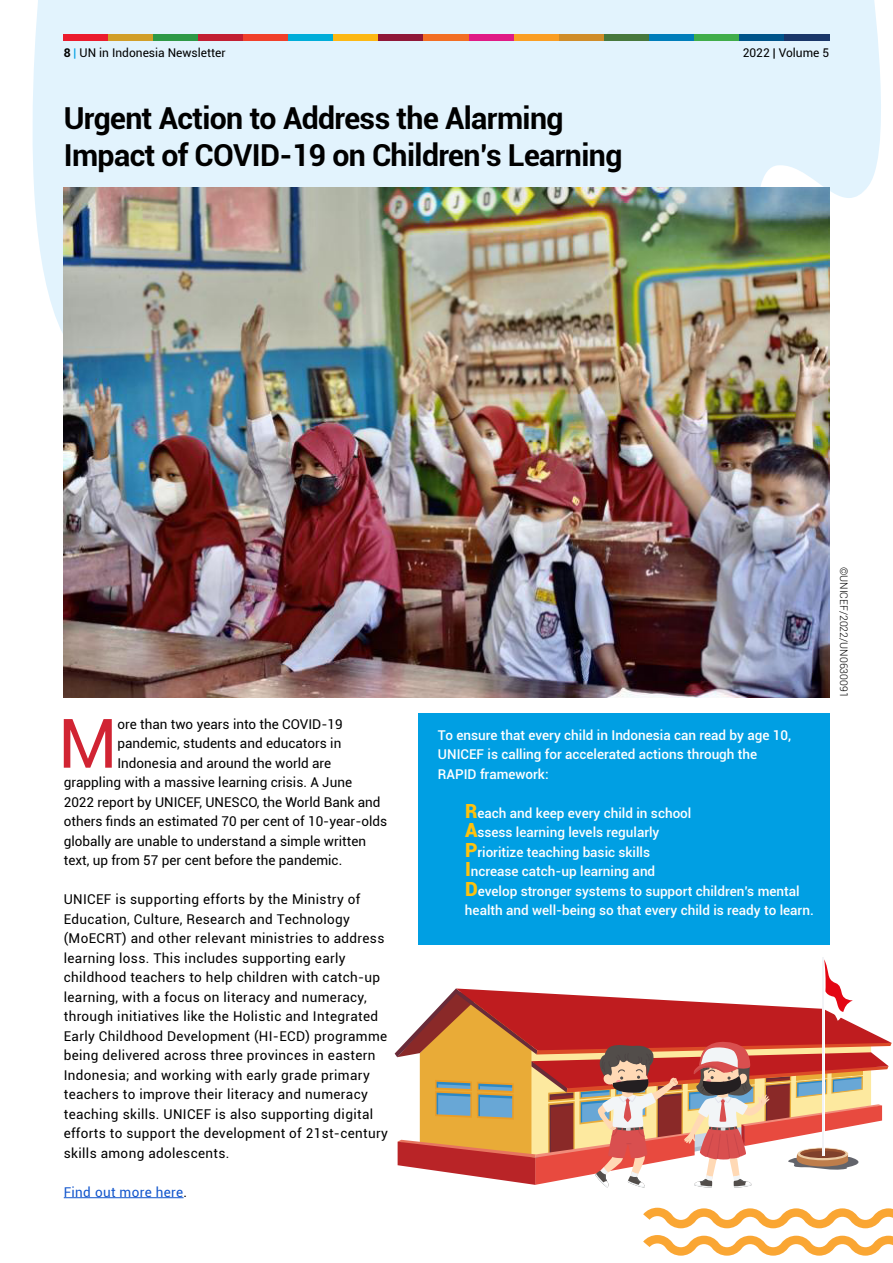
<style>
.page{position:relative;width:893px;height:1263px;background:#fff}
.page>*{position:absolute;margin:0;border:0;box-sizing:border-box;transform-origin:0 0}
.t1{font:68.4px "Roboto";color:#d12433}
.t2{font:700 30.3px/37px "Roboto";letter-spacing:-.02em;color:#000}
.t3{font:13.5px/19.5px "Roboto";letter-spacing:.025em;color:#000}
.t4{font:500 13.5px/19.5px "Roboto";color:#fff}
.t5{font:13.5px "Roboto";color:#000}
.t6{font:13.5px "Roboto";letter-spacing:.025em;color:#15c}
.t7{font:12px "Roboto";color:#000}
.t8{font:300 10.5px "Roboto";color:#000}
.s1{font-weight:700}
.s2{color:#009fe3}
.s3{color:#000}
.s4{font-weight:900;font-size:19.5px;color:#ffc20d}
</style>
<div class="page">
<svg style="left:32px;top:0;width:849px;height:478px;background:#e4f3fb"></svg>
<div style="left:64px;top:34px;width:45px;height:6px;background:#eb1c2e"></div>
<div style="left:109px;top:34px;width:45px;height:6px;background:#d19e29"></div>
<div style="left:154px;top:34px;width:45px;height:6px;background:#2e9947"></div>
<div style="left:199px;top:34px;width:45px;height:6px;background:#c21f33"></div>
<div style="left:244px;top:34px;width:45px;height:6px;background:#f0402b"></div>
<div style="left:289px;top:34px;width:45px;height:6px;background:#00add9"></div>
<div style="left:334px;top:34px;width:45px;height:6px;background:#fcb814"></div>
<div style="left:379px;top:34px;width:45px;height:6px;background:#8f1738"></div>
<div style="left:424px;top:34px;width:45px;height:6px;background:#f26e24"></div>
<div style="left:469px;top:34px;width:45px;height:6px;background:#e01a85"></div>
<div style="left:514px;top:34px;width:45px;height:6px;background:#fa9e24"></div>
<div style="left:559px;top:34px;width:45px;height:6px;background:#cf8c29"></div>
<div style="left:604px;top:34px;width:45px;height:6px;background:#47783d"></div>
<div style="left:649px;top:34px;width:45px;height:6px;background:#007dba"></div>
<div style="left:694px;top:34px;width:45px;height:6px;background:#40ad4a"></div>
<div style="left:739px;top:34px;width:45px;height:6px;background:#00548a"></div>
<div style="left:784px;top:34px;width:45px;height:6px;background:#1a3669"></div>
<svg style="left:643px;top:1208px;width:250px;height:20px"></svg>
<svg style="left:643px;top:1235px;width:250px;height:21px"></svg>
<img style="left:64px;top:187px;width:765px;height:510px">
<hr style="left:64px;top:1197px;width:120px;height:1px;background:#15c">
<div style="left:418px;top:713px;width:411px;height:232px;background:#009fe3"></div>
<hr style="left:822px;top:958px;width:1px;height:198px;background:#f2f3f6">
<svg style="left:395px;top:959px;width:497px;height:229px"></svg>
<p class="t7" style="left:64px;top:44px;width:163px"><span class="s1">8</span> <span class="s2">|</span> UN in Indonesia Newsletter</p>
<p class="t7" style="left:743px;top:44px;width:88px">2022 | Volume 5</p>
<h2 class="t2" style="left:64px;top:99px;width:560px">Urgent Action to Address the Alarming<br>Impact of COVID-19 on Children’s Learning</h2>
<h1 class="t1" style="left:58px;top:695px;width:61px">M</h1>
<p class="t5" style="left:117px;top:714px;width:227px">ore than two years into the COVID-19</p>
<p class="t5" style="left:117px;top:734px;width:225px">pandemic, students and educators in</p>
<p class="t5" style="left:117px;top:753px;width:215px">Indonesia and around the world are</p>
<p class="t5" style="left:64px;top:773px;width:290px">grappling with a massive learning crisis. A June</p>
<p class="t5" style="left:64px;top:792px;width:318px">2022 report by UNICEF, UNESCO, the World Bank and</p>
<p class="t5" style="left:64px;top:812px;width:325px">others finds an estimated 70 per cent of 10-year-olds</p>
<p class="t5" style="left:64px;top:831px;width:304px">globally are unable to understand a simple written</p>
<p class="t5" style="left:64px;top:851px;width:280px">text, up from 57 per cent before the pandemic.</p>
<p class="t3" style="left:64px;top:889px;width:326px">UNICEF is supporting efforts by the Ministry of Education, Culture, Research and Technology (MoECRT) and other relevant ministries to address learning loss. This includes supporting early childhood teachers to help children with catch-up learning, with a focus on literacy and numeracy, through initiatives like the Holistic and Integrated Early Childhood Development (HI-ECD) programme being delivered across three provinces in eastern Indonesia; and working with early grade primary teachers to improve their literacy and numeracy teaching skills. UNICEF is also supporting digital efforts to support the development of 21st-century skills among adolescents.</p>
<p class="t6" style="left:64px;top:1182px;width:125px">Find out more here<span class="s3">.</span></p>
<p class="t4" style="left:438px;top:724px;width:355px">To ensure that every child in Indonesia can read by age 10,<br>UNICEF is calling for accelerated actions through the<br>RAPID framework:</p>
<p class="t4" style="left:465px;top:802px;width:350px"><span class="s4">R</span>each and keep every child in school<br><span class="s4">A</span>ssess learning levels regularly<br><span class="s4">P</span>rioritize teaching basic skills<br><span class="s4">I</span>ncrease catch-up learning and<br><span class="s4">D</span>evelop stronger systems to support children’s mental health and well-being so that every child is ready to learn.</p>
<p class="t8" style="left:851px;top:567px;width:132px;rotate:90deg">©UNICEF/2022/UN0630091</p>
</div>
